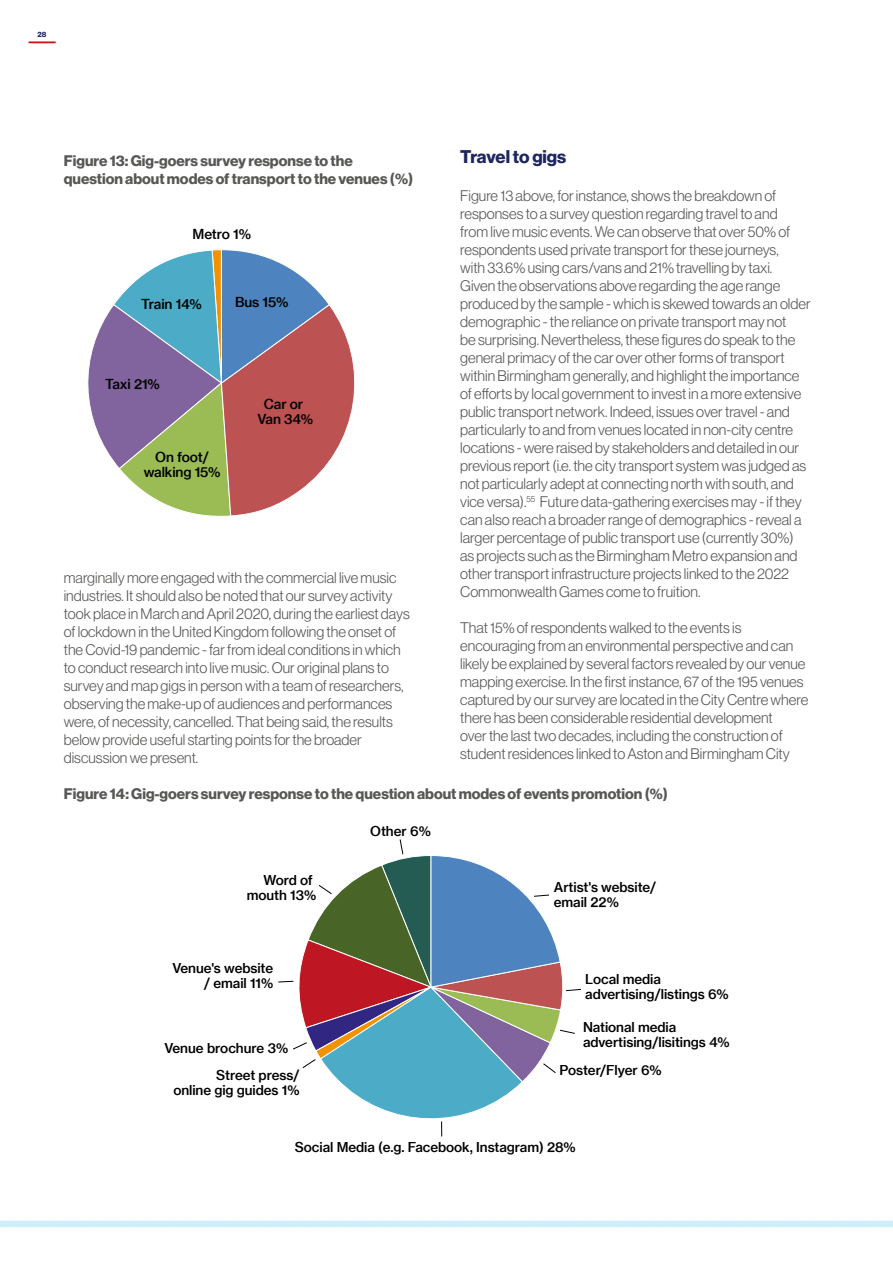
<style>
.page{position:relative;width:893px;height:1263px;background:#fff}
.page>*{position:absolute;margin:0;border:0;box-sizing:border-box;transform-origin:0 0}
.t1{font:18px "N Haas Grotesk DS Pro 75 Bd";letter-spacing:-.005em;color:#1e2661}
.t2{font:15px/18px "N Haas Grotesk DS Pro 45 Lt";color:#575756}
.t3{font:15px/18px "N Haas Grotesk DS Pro 75 Bd";color:#575756}
.t4{font:13.5px/15px "N Haas Grotesk TX Pro 65 Md";letter-spacing:-.01em;color:#000;text-align:center}
.t5{font:13.35px/14.9px "N Haas Grotesk TX Pro 65 Md";letter-spacing:-.005em;color:#000}
.t6{font:7.5px "N Haas Grotesk DS Pro 75 Bd";color:#1e2661}
</style>
<div class="page">
<svg style="left:278px;top:839px;width:303px;height:297px"></svg>
<svg style="left:88px;top:249px;width:267px;height:268px"></svg>
<svg style="left:29px;top:42px;width:26px;height:1px"></svg>
<p class="t6" style="left:38px;top:30px;width:10px">28</p>
<p class="t3" style="left:64px;top:152px;width:351px">Figure 13: Gig-goers survey response to the question about modes of transport to the venues (%)</p>
<p class="t4" style="left:193px;top:227px;width:60px">Metro 1%</p>
<p class="t4" style="left:141px;top:296px;width:62px">Train 14%</p>
<p class="t4" style="left:235px;top:294px;width:55px">Bus 15%</p>
<p class="t4" style="left:105px;top:376px;width:56px">Taxi 21%</p>
<p class="t4" style="left:144px;top:449px;width:78px">On foot/ walking 15%</p>
<p class="t4" style="left:257px;top:397px;width:57px">Car or<br>Van 34%</p>
<p class="t2" style="left:64px;top:568px;width:347px">marginally more engaged with the commercial live music industries. It should also be noted that our survey activity took place in March and April 2020, during the earliest days of lockdown in the United Kingdom following the onset of the Covid-19 pandemic - far from ideal conditions in which to conduct research into live music. Our original plans to survey and map gigs in person with a team of researchers, observing the make-up of audiences and performances were, of necessity, cancelled. That being said, the results below provide useful starting points for the broader discussion we present.</p>
<p class="t1" style="left:460px;top:146px;width:108px">Travel to gigs</p>
<p class="t2" style="left:460px;top:187px;width:352px">Figure 13 above, for instance, shows the breakdown of responses to a survey question regarding travel to and<br>from live music events. We can observe that over 50% of respondents used private transport for these journeys,<br>with 33.6% using cars/vans and 21% travelling by taxi.<br>Given the observations above regarding the age range produced by the sample - which is skewed towards an older demographic - the reliance on private transport may not<br>be surprising. Nevertheless, these figures do speak to the general primacy of the car over other forms of transport within Birmingham generally, and highlight the importance of efforts by local government to invest in a more extensive public transport network. Indeed, issues over travel - and particularly to and from venues located in non-city centre locations - were raised by stakeholders and detailed in our previous report (i.e. the city transport system was judged as not particularly adept at connecting north with south, and vice versa).<sup>55</sup> Future data-gathering exercises may - if they can also reach a broader range of demographics - reveal a larger percentage of public transport use (currently 30%) as projects such as the Birmingham Metro expansion and other transport infrastructure projects linked to the 2022<br>Commonwealth Games come to fruition.</p>
<p class="t2" style="left:460px;top:619px;width:350px">That 15% of respondents walked to the events is encouraging from an environmental perspective and can likely be explained by several factors revealed by our venue mapping exercise. In the first instance, 67 of the 195 venues captured by our survey are located in the City Centre where there has been considerable residential development<br>over the last two decades, including the construction of student residences linked to Aston and Birmingham City</p>
<p class="t3" style="left:64px;top:785px;width:606px">Figure 14: Gig-goers survey response to the question about modes of events promotion (%)</p>
<p class="t5" style="left:247px;top:873px;width:71px;text-align:right">Word of mouth 13%</p>
<p class="t5" style="left:172px;top:961px;width:102px;text-align:right">Venue's website / email 11%</p>
<p class="t5" style="left:216px;top:1034px;width:85px;line-height:27.3px;text-indent:-52px">Venue brochure 3%<br>Street press/</p>
<p class="t5" style="left:173px;top:1082px;width:128px">online gig guides 1%</p>
<p class="t5" style="left:370px;top:824px;width:62px">Other 6%</p>
<p class="t5" style="left:554px;top:880px;width:104px">Artist's website/ email 22%</p>
<p class="t5" style="left:585px;top:972px;width:145px">Local media advertising/listings 6%</p>
<p class="t5" style="left:583px;top:1019px;width:148px">National media advertising/lisitings 4%</p>
<p class="t5" style="left:560px;top:1063px;width:104px">Poster/Flyer 6%</p>
<p class="t5" style="left:295px;top:1140px;width:282px">Social Media (e.g. Facebook, Instagram) 28%</p>
</div>
